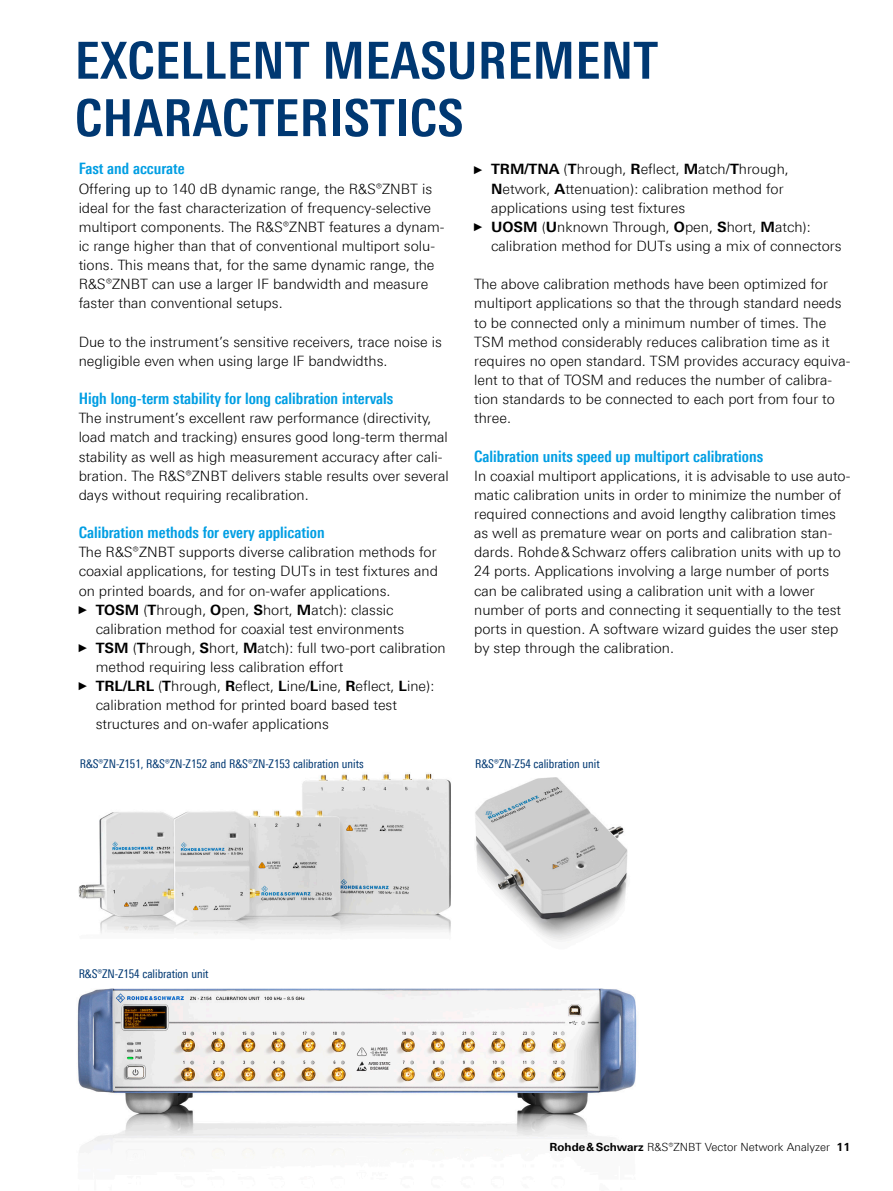
<style>
.page{position:relative;width:893px;height:1191px;background:#fff}
.page>*{position:absolute;margin:0;border:0;box-sizing:border-box;transform-origin:0 0}
.t1{font:700 51px/57.4px "Linotype Univers 620 Cn";letter-spacing:.01em;color:#003872}
.t2{font:700 15.75px "Linotype Univers 620 Cn";color:#009ee3}
.t3{font:300 14.25px/19.2px "Linotype Univers 330";color:#000}
.t4{font:12px "Linotype Univers 420 Cn";color:#003872}
.t5{font:300 11.25px "Linotype Univers 330";color:#000}
.s1{font-family:"Arial Narrow";font-weight:400;font-size:11.4px}
.s2{font-family:"Linotype Univers 630";font-weight:700}
</style>
<div class="page">
<img style="left:78px;top:773px;width:373px;height:162px">
<img style="left:77px;top:988px;width:560px;height:171px">
<img style="left:475px;top:777px;width:153px;height:166px">
<h1 class="t1" style="left:75px;top:31px;width:585px">EXCELLENT MEASUREMENT<br>CHARACTERISTICS</h1>
<p class="t2" style="left:79px;top:159px;width:107px">Fast and accurate</p>
<p class="t3" style="left:79px;top:179px;width:367px">Offering up to 140 dB dynamic range, the R&amp;S®ZNBT is ideal for the fast characterization of frequency-selective multiport components. The R&amp;S®ZNBT features a dynam&shy;ic range higher than that of conventional multiport solu&shy;tions. This means that, for the same dynamic range, the R&amp;S®ZNBT can use a larger IF bandwidth and measure faster than conventional setups.</p>
<p class="t3" style="left:79px;top:332px;width:365px">Due to the instrument’s sensitive receivers, trace noise is negligible even when using large IF bandwidths.</p>
<p class="t2" style="left:79px;top:389px;width:316px">High long-term stability for long calibration intervals</p>
<p class="t3" style="left:79px;top:408px;width:372px">The instrument’s excellent raw performance (directivity, load match and tracking) ensures good long-term thermal stability as well as high measurement accuracy after cali&shy;bration. The R&amp;S®ZNBT delivers stable results over several days without requiring recalibration.</p>
<p class="t2" style="left:79px;top:523px;width:247px">Calibration methods for every application</p>
<p class="t3" style="left:79px;top:542px;width:359px">The R&amp;S®ZNBT supports diverse calibration methods for</p>
<p class="t3" style="left:79px;top:561px;width:361px">coaxial applications, for testing DUTs in test fixtures and</p>
<p class="t3" style="left:79px;top:580px;width:313px">on printed boards, and for on-wafer applications.</p>
<p class="t3" style="left:79px;top:600px;width:316px"><span class="s1">►</span> <span class="s2">TOSM</span> (<span class="s2">T</span>hrough, <span class="s2">O</span>pen, <span class="s2">S</span>hort, <span class="s2">M</span>atch): classic</p>
<p class="t3" style="left:96px;top:619px;width:310px">calibration method for coaxial test environments</p>
<p class="t3" style="left:79px;top:638px;width:369px"><span class="s1">►</span> <span class="s2">TSM</span> (<span class="s2">T</span>hrough, <span class="s2">S</span>hort, <span class="s2">M</span>atch): full two-port calibration</p>
<p class="t3" style="left:96px;top:657px;width:249px">method requiring less calibration effort</p>
<p class="t3" style="left:79px;top:676px;width:357px"><span class="s1">►</span> <span class="s2">TRL/LRL</span> (<span class="s2">T</span>hrough, <span class="s2">R</span>eflect, <span class="s2">L</span>ine/<span class="s2">L</span>ine, <span class="s2">R</span>eflect, <span class="s2">L</span>ine):</p>
<p class="t3" style="left:96px;top:695px;width:303px">calibration method for printed board based test</p>
<p class="t3" style="left:96px;top:714px;width:235px">structures and on-wafer applications</p>
<p class="t3" style="left:474px;top:160px;width:316px"><span class="s1">►</span> <span class="s2">TRM/TNA</span> (<span class="s2">T</span>hrough, <span class="s2">R</span>eflect, <span class="s2">M</span>atch/<span class="s2">T</span>hrough,</p>
<p class="t3" style="left:491px;top:179px;width:294px"><span class="s2">N</span>etwork, <span class="s2">A</span>ttenuation): calibration method for</p>
<p class="t3" style="left:491px;top:198px;width:196px">applications using test fixtures</p>
<p class="t3" style="left:474px;top:217px;width:338px"><span class="s1">►</span> <span class="s2">UOSM</span> (<span class="s2">U</span>nknown Through, <span class="s2">O</span>pen, <span class="s2">S</span>hort, <span class="s2">M</span>atch):</p>
<p class="t3" style="left:491px;top:236px;width:352px">calibration method for DUTs using a mix of connectors</p>
<p class="t3" style="left:474px;top:274px;width:378px">The above calibration methods have been optimized for multiport applications so that the through standard needs to be connected only a minimum number of times. The TSM method considerably reduces calibration time as it requires no open standard. TSM provides accuracy equiva&shy;lent to that of TOSM and reduces the number of calibra&shy;tion standards to be connected to each port from four to three.</p>
<p class="t2" style="left:474px;top:446px;width:291px">Calibration units speed up multiport calibrations</p>
<p class="t3" style="left:474px;top:466px;width:378px">In coaxial multiport applications, it is advisable to use auto&shy;matic calibration units in order to minimize the number of required connections and avoid lengthy calibration times as well as premature wear on ports and calibration stan&shy;dards. Rohde&amp;Schwarz offers calibration units with up to 24 ports. Applications involving a large number of ports can be calibrated using a calibration unit with a lower number of ports and connecting it sequentially to the test ports in question. A software wizard guides the user step by step through the calibration.</p>
<p class="t4" style="left:80px;top:756px;width:285px">R&amp;S®ZN-Z151, R&amp;S®ZN-Z152 and R&amp;S®ZN-Z153 calibration units</p>
<p class="t4" style="left:475px;top:756px;width:126px">R&amp;S®ZN-Z54 calibration unit</p>
<p class="t4" style="left:79px;top:967px;width:131px">R&amp;S®ZN-Z154 calibration unit</p>
<p class="t5" style="left:550px;top:1140px;width:302px"><span class="s2">Rohde&amp;Schwarz</span> R&amp;S®ZNBT Vector Network Analyzer <span class="s2">11</span></p>
</div>
